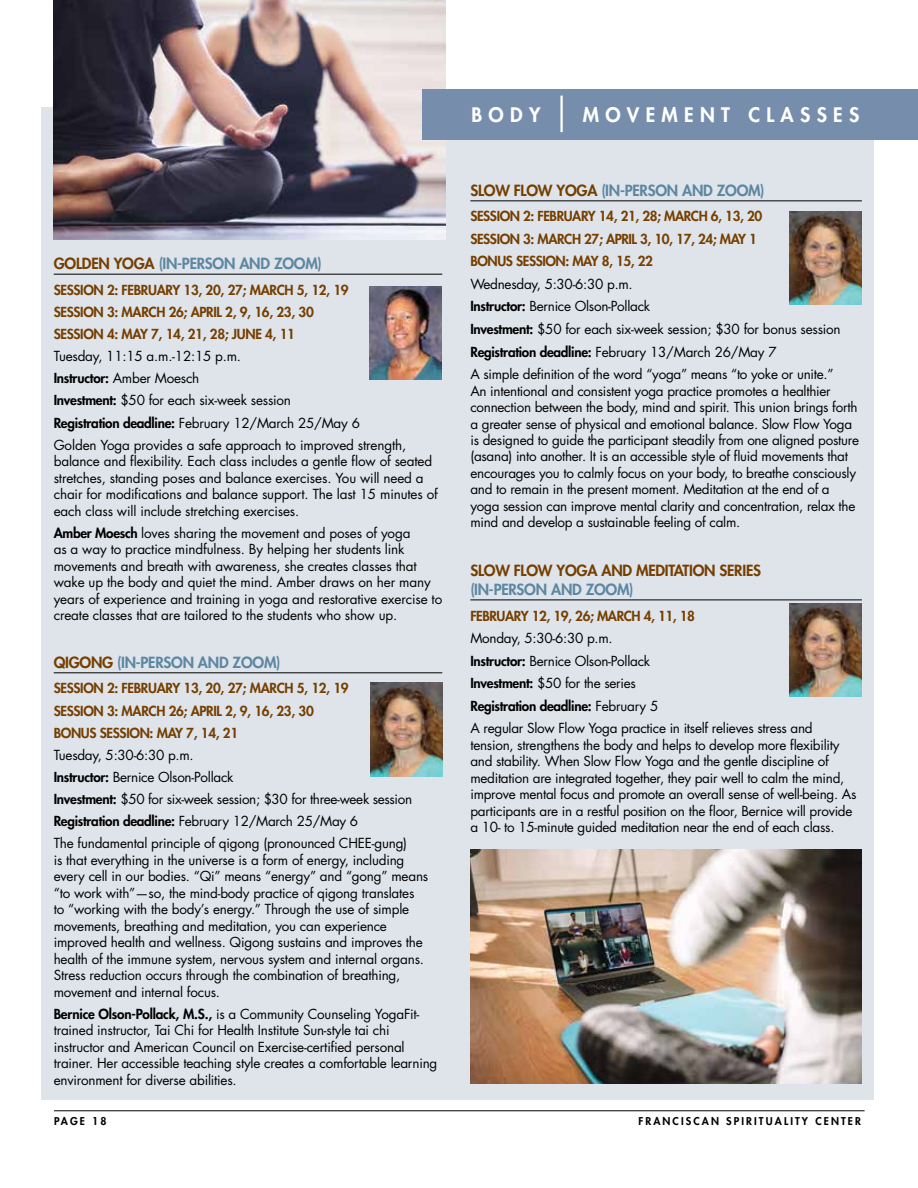
<style>
.page{position:relative;width:918px;height:1188px;background:#fff}
.page>*{position:absolute;margin:0;border:0;box-sizing:border-box;transform-origin:0 0}
.t1{font:800 19.5px "Futura Std";letter-spacing:.325em;color:#fff}
.t2{font:800 15px "Futura Std";letter-spacing:-.015em;color:#5d87a1}
.t3{font:800 15px "Futura Std";letter-spacing:-.015em;color:#753f00}
.t4{font:13.5px/16.5px "Futura Std";letter-spacing:-.015em;color:#000}
.t5{font:800 13.5px/22.2px "Futura Std";letter-spacing:-.025em;color:#753f00}
.t6{font:800 10.5px "Futura Std";letter-spacing:.2em;color:#000}
.s1{color:#753f00}
.s2{font-weight:800}
</style>
<div class="page">
<div style="left:41px;top:107px;width:833px;height:993px;background:#dfe4eb"></div>
<img style="left:54px;top:0;width:391px;height:239px">
<div style="left:422px;top:89px;width:496px;height:51px;background:#768dac"></div>
<hr style="left:54px;top:274px;width:388px;height:1px;background:#000">
<hr style="left:54px;top:672px;width:388px;height:1px;background:#000">
<hr style="left:560px;top:96px;width:3px;height:36px;background:#fff">
<img style="left:370px;top:286px;width:72px;height:94px">
<img style="left:370px;top:683px;width:72px;height:94px">
<hr style="left:470px;top:200px;width:392px;height:1px;background:#000">
<hr style="left:470px;top:600px;width:392px;height:1px;background:#000">
<img style="left:790px;top:211px;width:72px;height:94px">
<img style="left:790px;top:603px;width:72px;height:94px">
<img style="left:470px;top:849px;width:392px;height:234px">
<hr style="left:54px;top:1110px;width:811px;height:1px;background:#000">
<p class="t2" style="left:54px;top:254px;width:270px"><span class="s1">GOLDEN YOGA</span> (IN-PERSON AND ZOOM)</p>
<p class="t5" style="left:54px;top:279px;width:296px">SESSION 2: FEBRUARY 13, 20, 27; MARCH 5, 12, 19<br>SESSION 3: MARCH 26; APRIL 2, 9, 16, 23, 30<br>SESSION 4: MAY 7, 14, 21, 28; JUNE 4, 11</p>
<p class="t4" style="left:54px;top:345px;width:354px;line-height:22.2px">Tuesday, 11:15 a.m.-12:15 p.m.<br><span class="s2">Instructor:</span> Amber Moesch<br><span class="s2">Investment:</span> $50 for each six-week session<br><span class="s2">Registration deadline:</span> February 12/March 25/May 6<br>Golden Yoga provides a safe approach to improved strength,</p>
<p class="t4" style="left:54px;top:453px;width:386px">balance and flexibility. Each class includes a gentle flow of seated stretches, standing poses and balance exercises. You will need a chair for modifications and balance support. The last 15 minutes of each class will include stretching exercises.</p>
<p class="t4" style="left:54px;top:525px;width:390px"><span class="s2">Amber Moesch</span> loves sharing the movement and poses of yoga<br>as a way to practice mindfulness. By helping her students link movements and breath with awareness, she creates classes that wake up the body and quiet the mind. Amber draws on her many years of experience and training in yoga and restorative exercise to create classes that are tailored to the students who show up.</p>
<p class="t2" style="left:54px;top:653px;width:228px"><span class="s1">QIGONG</span> (IN-PERSON AND ZOOM)</p>
<p class="t5" style="left:54px;top:677px;width:296px">SESSION 2: FEBRUARY 13, 20, 27; MARCH 5, 12, 19<br>SESSION 3: MARCH 26; APRIL 2, 9, 16, 23, 30<br>BONUS SESSION: MAY 7, 14, 21</p>
<p class="t4" style="left:54px;top:744px;width:360px;line-height:22.2px">Tuesday, 5:30-6:30 p.m.<br><span class="s2">Instructor:</span> Bernice Olson-Pollack<br><span class="s2">Investment:</span> $50 for six-week session; $30 for three-week session <span class="s2">Registration deadline:</span> February 12/March 25/May 6<br>The fundamental principle of qigong (pronounced CHEE-gung)</p>
<p class="t4" style="left:54px;top:852px;width:376px">is that everything in the universe is a form of energy, including every cell in our bodies. “Qi” means “energy” and “gong” means “to work with”—so, the mind-body practice of qigong translates to “working with the body’s energy.” Through the use of simple movements, breathing and meditation, you can experience improved health and wellness. Qigong sustains and improves the health of the immune system, nervous system and internal organs.<br>Stress reduction occurs through the combination of breathing, movement and internal focus.</p>
<p class="t4" style="left:54px;top:1006px;width:385px"><span class="s2">Bernice Olson-Pollack, M.S.,</span> is a Community Counseling YogaFit&shy;trained instructor, Tai Chi for Health Institute Sun-style tai chi instructor and American Council on Exercise-certified personal trainer. Her accessible teaching style creates a comfortable learning environment for diverse abilities.</p>
<h1 class="t1" style="left:471px;top:102px;width:71px">BODY</h1>
<h1 class="t1" style="left:583px;top:102px;width:278px">MOVEMENT CLASSES</h1>
<p class="t2" style="left:470px;top:181px;width:296px"><span class="s1">SLOW FLOW YOGA</span> (IN-PERSON AND ZOOM)</p>
<p class="t5" style="left:470px;top:205px;width:293px">SESSION 2: FEBRUARY 14, 21, 28; MARCH 6, 13, 20<br>SESSION 3: MARCH 27; APRIL 3, 10, 17, 24; MAY 1<br>BONUS SESSION: MAY 8, 15, 22</p>
<p class="t4" style="left:470px;top:273px;width:372px;line-height:22.5px">Wednesday, 5:30-6:30 p.m.<br><span class="s2">Instructor:</span> Bernice Olson-Pollack<br><span class="s2">Investment:</span> $50 for each six-week session; $30 for bonus session <span class="s2">Registration deadline:</span> February 13/March 26/May 7<br>A simple definition of the word “yoga” means “to yoke or unite.”</p>
<p class="t4" style="left:470px;top:382px;width:390px">An intentional and consistent yoga practice promotes a healthier connection between the body, mind and spirit. This union brings forth a greater sense of physical and emotional balance. Slow Flow Yoga is designed to guide the participant steadily from one aligned posture (asana) into another. It is an accessible style of fluid movements that encourages you to calmly focus on your body, to breathe consciously and to remain in the present moment. Meditation at the end of a yoga session can improve mental clarity and concentration, relax the mind and develop a sustainable feeling of calm.</p>
<p class="t3" style="left:470px;top:560px;width:292px">SLOW FLOW YOGA AND MEDITATION SERIES</p>
<p class="t2" style="left:470px;top:580px;width:165px">(IN-PERSON AND ZOOM)</p>
<p class="t5" style="left:470px;top:604px;width:226px">FEBRUARY 12, 19, 26; MARCH 4, 11, 18</p>
<p class="t4" style="left:470px;top:627px;width:344px;line-height:22.5px">Monday, 5:30-6:30 p.m.<br><span class="s2">Instructor:</span> Bernice Olson-Pollack<br><span class="s2">Investment:</span> $50 for the series<br><span class="s2">Registration deadline:</span> February 5<br>A regular Slow Flow Yoga practice in itself relieves stress and</p>
<p class="t4" style="left:470px;top:736px;width:388px">tension, strengthens the body and helps to develop more flexibility and stability. When Slow Flow Yoga and the gentle discipline of meditation are integrated together, they pair well to calm the mind, improve mental focus and promote an overall sense of well-being. As participants are in a restful position on the floor, Bernice will provide a 10- to 15-minute guided meditation near the end of each class.</p>
<p class="t6" style="left:54px;top:1114px;width:54px">PAGE 18</p>
<p class="t6" style="left:638px;top:1114px;width:224px">FRANCISCAN SPIRITUALITY CENTER</p>
</div>
